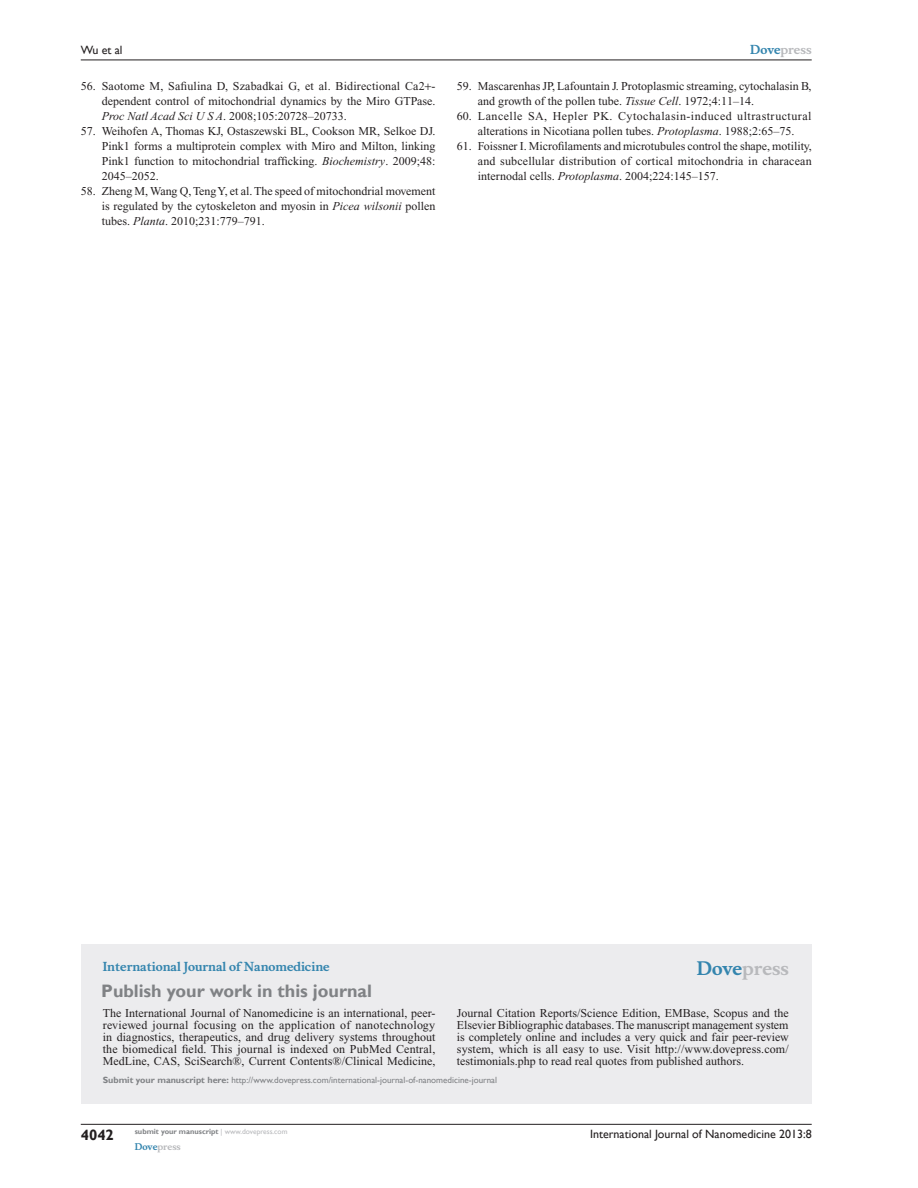
<style>
.page{position:relative;width:918px;height:1188px;background:#fff}
.page>*{position:absolute;margin:0;border:0;box-sizing:border-box;transform-origin:0 0}
.PromBx-H1{font:700 18px "Gill Sans";color:#808285}
.PromBx-Brand{font:700 18px "Musee";color:#b8b9bc}
.t1{font:700 15px "Gill Sans";color:#231f20}
.RefNL2{font:12px/15px "Times New Roman";color:#231f20;text-align:justify}
.PromBx-Tx{font:12px/12px "Times New Roman";color:#231f20;text-align:justify}
.RefNL2-2{font:12px/15px "Times New Roman";letter-spacing:.04em;color:#231f20;text-align:center}
.t2{font:12px "Gill Sans";color:#231f20}
.PromBx-JrnlName{font:700 12px "Musee";color:#3485ae}
.t3{font:700 12px "Musee";color:#b8b9bc}
.PromBx-SubmitMssWebA{font:9px "Gill Sans";color:#808285}
.t4{font:700 9px "Musee";color:#b8b9bc}
.t5{font:700 7.5px "Gill Sans";color:#808285}
.s1{font-style:italic}
.s2{color:#3485ae}
.s3{font-weight:700}
.s4{font-weight:400;color:#b8b9bc}
</style>
<div class="page">
<div style="left:81px;top:944px;width:731px;height:159px;background:#ececee"></div>
<hr style="left:81px;top:1124px;width:731px;height:1px;background:#231f20">
<hr style="left:81px;top:60px;width:731px;height:1px;background:#231f20">
<p class="t2" style="left:81px;top:43px;width:43px">Wu et al</p>
<p class="RefNL2" style="left:102px;top:79px;width:335px;text-indent:-21px">56. Saotome M, Safiulina D, Szabadkai G, et al. Bidirectional Ca2 - dependent control of mitochondrial dynamics by the Miro GTPase.<br><span class="s1">Proc Natl Acad Sci U S A</span>. 2008;105:20728–20733.</p>
<p class="RefNL2" style="left:102px;top:124px;width:335px;text-indent:-21px">57. Weihofen A, Thomas KJ, Ostaszewski BL, Cookson MR, Selkoe DJ.<br>Pink1 forms a multiprotein complex with Miro and Milton, linking Pink1 function to mitochondrial trafficking. <span class="s1">Biochemistry</span>. 2009;48:<br>2045–2052.</p>
<p class="RefNL2" style="left:102px;top:184px;width:335px;text-indent:-21px">58. Zheng M, Wang Q, Teng Y, et al. The speed of mitochondrial movement is regulated by the cytoskeleton and myosin in <span class="s1">Picea wilsonii</span> pollen tubes. <span class="s1">Planta</span>. 2010;231:779–791.</p>
<p class="t3" style="left:750px;top:43px;width:63px"><span class="s2">Dove</span>press</p>
<p class="RefNL2" style="left:478px;top:79px;width:335px;text-indent:-21px">59. Mascarenhas JP, Lafountain J. Protoplasmic streaming, cytochalasin B, and growth of the pollen tube. <span class="s1">Tissue Cell</span>. 1972;4:11–14.</p>
<p class="RefNL2-2" style="left:457px;top:109px;width:356px">60. Lancelle SA, Hepler PK. Cytochalasin-induced ultrastructural alterations in Nicotiana pollen tubes. <span class="s1">Protoplasma</span>. 1988;2:65–75.</p>
<p class="RefNL2" style="left:478px;top:139px;width:336px;text-indent:-21px">61. Foissner I. Microfilaments and microtubules control the shape, motility, and subcellular distribution of cortical mitochondria in characean internodal cells. <span class="s1">Protoplasma</span>. 2004;224:145–157.</p>
<p class="PromBx-JrnlName" style="left:103px;top:959px;width:228px">International Journal of Nanomedicine</p>
<p class="PromBx-H1" style="left:101px;top:980px;width:272px">Publish your work in this journal</p>
<p class="PromBx-Brand" style="left:697px;top:958px;width:94px"><span class="s2">Dove</span>press</p>
<p class="PromBx-Tx" style="left:103px;top:1007px;width:334px">The International Journal of Nanomedicine is an international, peer&shy;reviewed journal focusing on the application of nanotechnology in diagnostics, therapeutics, and drug delivery systems throughout the biomedical field. This journal is indexed on PubMed Central, MedLine, CAS, SciSearch®, Current Contents®/Clinical Medicine,</p>
<p class="PromBx-Tx" style="left:457px;top:1007px;width:333px">Journal Citation Reports/Science Edition, EMBase, Scopus and the Elsevier Bibliographic databases. The manuscript management system is completely online and includes a very quick and fair peer-review system, which is all easy to use. Visit http://www.dovepress.com/ testimonials.php to read real quotes from published authors.</p>
<p class="PromBx-SubmitMssWebA" style="left:103px;top:1075px;width:396px"><span class="s3">Submit your manuscript here:</span> http://www.dovepress.com/international-journal-of-nanomedicine-journal</p>
<p class="t1" style="left:81px;top:1126px;width:35px">4042</p>
<p class="t5" style="left:135px;top:1127px;width:154px">submit your manuscript <span class="s4">| www.dovepress.com</span></p>
<p class="t4" style="left:135px;top:1141px;width:48px"><span class="s2">Dove</span>press</p>
<p class="t2" style="left:590px;top:1127px;width:223px">International Journal of Nanomedicine 2013:8</p>
</div>
